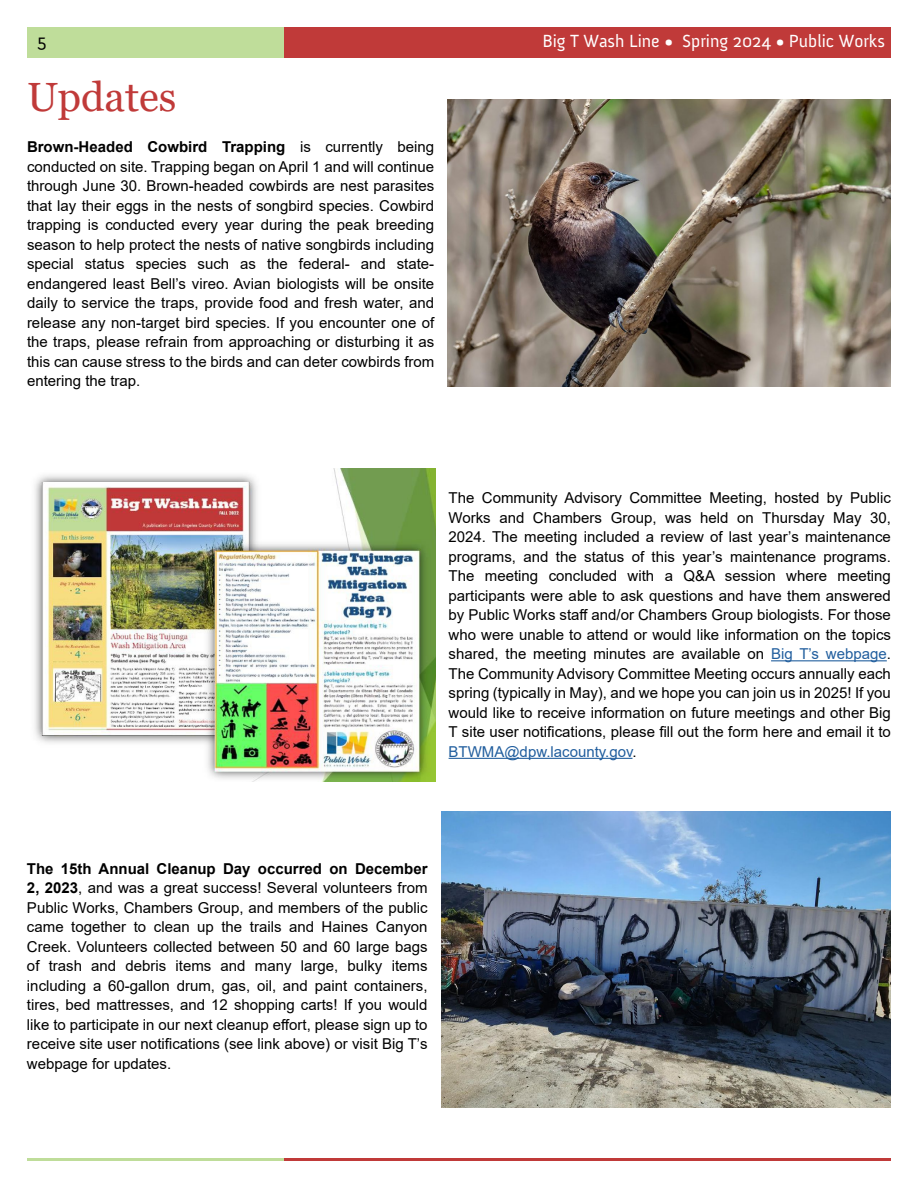
<style>
.page{position:relative;width:918px;height:1188px;background:#fff}
.page>*{position:absolute;margin:0;border:0;box-sizing:border-box;transform-origin:0 0}
.t1{font:40.8px "Georgia";color:#c03a39}
.t2{font:18px "Anivers";color:#fff}
.t3{font:18px "Anivers";color:#000}
.t4{font:15px/19.5px "Arial";color:#000;text-align:justify}
.s1{font-weight:700}
.s2{color:#215e9e}
</style>
<div class="page">
<div style="left:284px;top:27px;width:607px;height:30px;background:#c03a39"></div>
<div style="left:27px;top:27px;width:257px;height:30px;background:#bfdd9a"></div>
<hr style="left:284px;top:1158px;width:607px;height:3px;background:#c03a39">
<hr style="left:27px;top:1158px;width:257px;height:3px;background:#bfdd9a">
<hr style="left:771px;top:660px;width:116px;height:1px;background:#215e9e">
<hr style="left:449px;top:758px;width:184px;height:1px;background:#215e9e">
<img style="left:448px;top:100px;width:443px;height:286px">
<img style="left:34px;top:468px;width:401px;height:314px">
<img style="left:441px;top:812px;width:449px;height:296px">
<p class="t3" style="left:38px;top:31px;width:10px">5</p>
<p class="t2" style="left:542px;top:31px;width:344px">Big T Wash Line • Spring 2024 • Public Works</p>
<h1 class="t1" style="left:27px;top:72px;width:151px">Updates</h1>
<p class="t4" style="left:27px;top:137px;width:409px"><span class="s1">Brown-Headed Cowbird Trapping</span> is currently being conducted on site. Trapping began on April 1 and will continue through June 30. Brown-headed cowbirds are nest parasites that lay their eggs in the nests of songbird species. Cowbird trapping is conducted every year during the peak breeding season to help protect the nests of native songbirds including special status species such as the federal- and state&shy;endangered least Bell’s vireo. Avian biologists will be onsite daily to service the traps, provide food and fresh water, and release any non-target bird species. If you encounter one of the traps, please refrain from approaching or disturbing it as this can cause stress to the birds and can deter cowbirds from entering the trap.</p>
<p class="t4" style="left:449px;top:488px;width:444px">The Community Advisory Committee Meeting, hosted by Public Works and Chambers Group, was held on Thursday May 30, 2024. The meeting included a review of last year’s maintenance programs, and the status of this year’s maintenance programs.<br>The meeting concluded with a Q&amp;A session where meeting participants were able to ask questions and have them answered by Public Works staff and/or Chambers Group biologists. For those who were unable to attend or would like information on the topics shared, the meeting minutes are available on <span class="s2">Big T’s webpage</span>.<br>The Community Advisory Committee Meeting occurs annually each spring (typically in May), and we hope you can join us in 2025! If you would like to receive information on future meetings and other Big T site user notifications, please fill out the form here and email it to <span class="s2">BTWMA@dpw.lacounty.gov</span>.</p>
<p class="t4" style="left:27px;top:859px;width:402px"><span class="s1">The 15th Annual Cleanup Day occurred on December 2, 2023</span>, and was a great success! Several volunteers from Public Works, Chambers Group, and members of the public came together to clean up the trails and Haines Canyon Creek. Volunteers collected between 50 and 60 large bags of trash and debris items and many large, bulky items including a 60-gallon drum, gas, oil, and paint containers, tires, bed mattresses, and 12 shopping carts! If you would like to participate in our next cleanup effort, please sign up to receive site user notifications (see link above) or visit Big T’s webpage for updates.</p>
</div>
